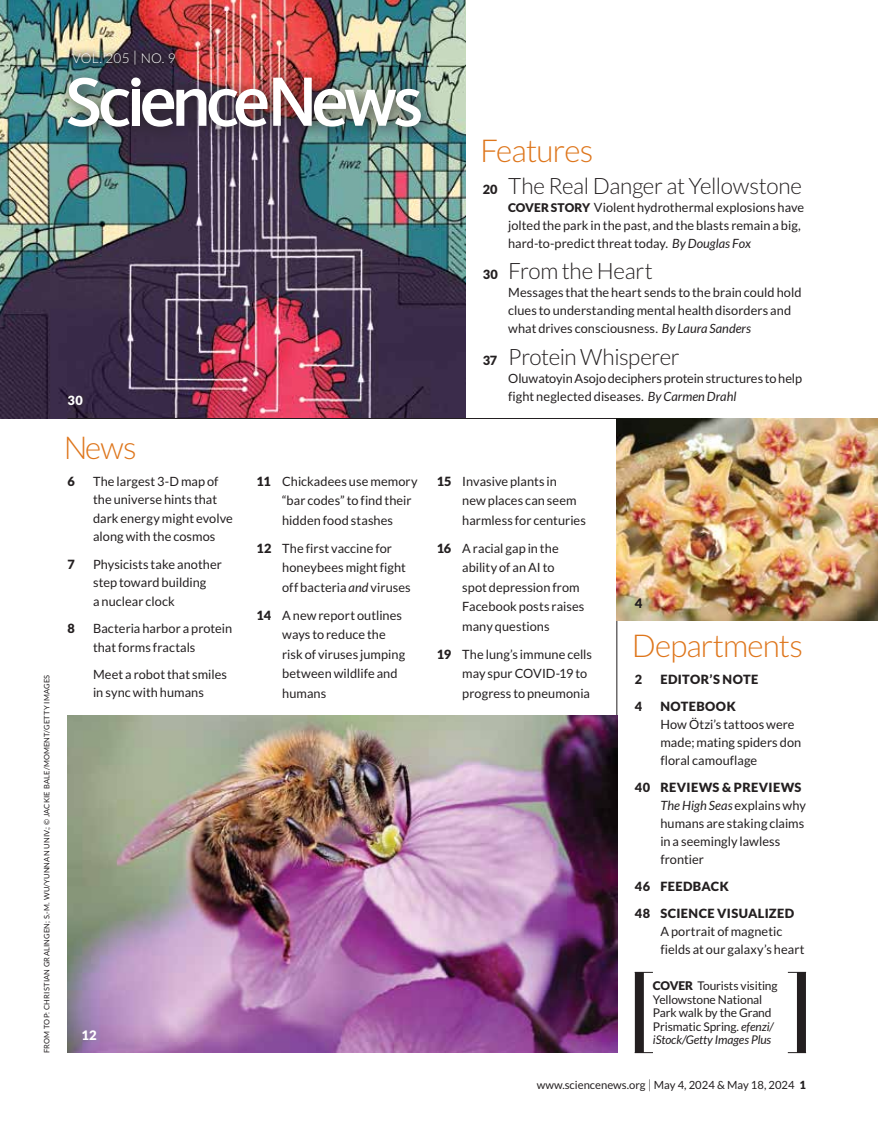
<style>
.page{position:relative;width:878px;height:1134px;background:#fff}
.page>*{position:absolute;margin:0;border:0;box-sizing:border-box;transform-origin:0 0}
.t1{font:300 31.5px "Lato";letter-spacing:-.025em;color:#de761c}
.t2{font:300 22.5px "Lato";letter-spacing:-.015em;color:#231f20}
.t3{font:300 13.5px "Lato";letter-spacing:.025em;color:#fff}
.t4{font:900 13.2px "Lato";color:#fff}
.t5{font:900 13.2px "Lato";color:#231f20}
.t6{font:12.75px/19.4px "Lato";letter-spacing:.005em;color:#231f20}
.t7{font:900 12.75px/27px "Lato";letter-spacing:.03em;color:#231f20}
.t8{font:900 12.75px "Lato";color:#fff}
.t9{font:12px/13.5px "Lato";letter-spacing:-.01em;color:#231f20}
.t10{font:11.25px "Lato";color:#231f20}
.t11{font:7.5px "Lato";letter-spacing:.025em;color:#231f20}
.s1{font-size:15px}
.s2{font-weight:900;font-size:12.75px}
.s3{font-weight:900;font-size:12px}
.s4{font-style:italic}
.s5{font-weight:900}
.s6{font-weight:300;font-size:12.75px}
</style>
<div class="page">
<img style="left:0;top:0;width:465px;height:419px">
<div style="left:66px;top:44px;width:118px;height:29px;background:#231f20;opacity:.55"></div>
<div style="left:634px;top:972px;width:10px;height:81px;background:#231f20"></div>
<div style="left:796px;top:972px;width:10px;height:81px;background:#231f20"></div>
<hr style="left:68px;top:418px;width:738px;height:1px;background:#231f20">
<hr style="left:616px;top:441px;width:1px;height:612px;background:#231f20">
<div style="left:56px;top:65px;width:381px;height:78px;background:#231f20;opacity:.8"></div>
<svg style="left:68px;top:78px;width:62px;height:49px"></svg>
<div style="left:131px;top:78px;width:10px;height:9px;background:#fff;border-radius:50%"></div>
<div style="left:132px;top:90px;width:8px;height:36px;background:#fff"></div>
<img style="left:142px;top:78px;width:279px;height:49px">
<img style="left:68px;top:716px;width:549px;height:337px">
<img style="left:616px;top:418px;width:262px;height:203px">
<p class="t3" style="left:72px;top:51px;width:105px">VOL. 205 <span class="s1">|</span> NO. 9</p>
<p class="t11" style="left:43px;top:1053px;width:380px;rotate:-90deg">FROM TOP: CHRISTIAN GRALINGEN; S.-M. WU/YUNNAN UNIV.; © JACKIE BALE/MOMENT/GETTY IMAGES</p>
<p class="t8" style="left:68px;top:393px;width:17px">30</p>
<h1 class="t1" style="left:64px;top:431px;width:74px">News</h1>
<p class="t7" style="left:68px;top:468px;width:9px">6</p>
<p class="t6" style="left:93px;top:472px;width:141px;line-height:18.5px">The largest 3-D map of the universe hints that dark energy might evolve along with the cosmos</p>
<p class="t7" style="left:68px;top:550px;width:9px">7</p>
<p class="t6" style="left:93px;top:555px;width:130px;line-height:18.5px">Physicists take another step toward building<br>a nuclear clock</p>
<p class="t7" style="left:68px;top:615px;width:9px">8</p>
<p class="t6" style="left:93px;top:619px;width:141px;line-height:18.5px">Bacteria harbor a protein that forms fractals</p>
<p class="t6" style="left:93px;top:665px;width:135px;line-height:18.5px">Meet a robot that smiles in sync with humans</p>
<p class="t4" style="left:81px;top:1027px;width:17px">12</p>
<h1 class="t1" style="left:480px;top:134px;width:115px">Features</h1>
<h2 class="t2" style="left:482px;top:173px;width:321px"><span class="s2">20</span> The Real Danger at Yellowstone</h2>
<p class="t6" style="left:508px;top:198px;width:297px;line-height:18px"><span class="s3">COVER STORY</span> Violent hydrothermal explosions have jolted the park in the past, and the blasts remain a big, hard-to-predict threat today. <span class="s4">By Douglas Fox</span></p>
<h2 class="t2" style="left:482px;top:259px;width:172px"><span class="s2">30</span> From the Heart</h2>
<p class="t6" style="left:508px;top:283px;width:295px;line-height:18px">Messages that the heart sends to the brain could hold clues to understanding mental health disorders and what drives consciousness. <span class="s4">By Laura Sanders</span></p>
<h2 class="t2" style="left:482px;top:344px;width:199px"><span class="s2">37</span> Protein Whisperer</h2>
<p class="t6" style="left:508px;top:369px;width:295px;line-height:18px">Oluwatoyin Asojo deciphers protein structures to help fight neglected diseases. <span class="s4">By Carmen Drahl</span></p>
<p class="t6" style="left:282px;top:472px;width:137px;text-indent:-26px"><span class="s5">11</span> Chickadees use memory “bar codes” to find their hidden food stashes</p>
<p class="t6" style="left:282px;top:539px;width:130px;text-indent:-26px"><span class="s5">12</span> The first vaccine for honeybees might fight off bacteria <span class="s4">and</span> viruses</p>
<p class="t6" style="left:282px;top:606px;width:125px;text-indent:-26px"><span class="s5">14</span> A new report outlines ways to reduce the risk of viruses jumping between wildlife and humans</p>
<p class="t6" style="left:462px;top:472px;width:125px;text-indent:-26px"><span class="s5">15</span> Invasive plants in<br>new places can seem harmless for centuries</p>
<p class="t6" style="left:462px;top:539px;width:124px;text-indent:-26px"><span class="s5">16</span> A racial gap in the ability of an AI to<br>spot depression from<br>Facebook posts raises many questions</p>
<p class="t6" style="left:462px;top:645px;width:131px;text-indent:-26px"><span class="s5">19</span> The lung’s immune cells may spur COVID-19 to progress to pneumonia</p>
<p class="t5" style="left:634px;top:595px;width:9px">4</p>
<h1 class="t1" style="left:632px;top:629px;width:173px">Departments</h1>
<p class="t7" style="left:634px;top:666px;width:9px">2</p>
<p class="t7" style="left:660px;top:666px;width:99px">EDITOR’S NOTE</p>
<p class="t7" style="left:634px;top:693px;width:9px">4</p>
<p class="t7" style="left:660px;top:693px;width:77px">NOTEBOOK</p>
<p class="t6" style="left:660px;top:715px;width:142px;line-height:18px">How Ötzi’s tattoos were made; mating spiders don floral camouflage</p>
<p class="t6" style="left:660px;top:778px;width:147px;line-height:18px;text-indent:-26px"><span class="s5">40 REVIEWS &amp; PREVIEWS<br></span><span class="s4">The High Seas</span> explains why humans are staking claims in a seemingly lawless frontier</p>
<p class="t7" style="left:634px;top:873px;width:161px">46 FEEDBACK<br>48 SCIENCE VISUALIZED</p>
<p class="t6" style="left:660px;top:922px;width:146px;line-height:18px">A portrait of magnetic fields at our galaxy’s heart</p>
<p class="t9" style="left:652px;top:979px;width:126px"><span class="s5">COVER</span> Tourists visiting<br>Yellowstone National<br>Park walk by the Grand<br>Prismatic Spring. <span class="s4">efenzi/ iStock/Getty Images Plus</span></p>
<p class="t10" style="left:537px;top:1079px;width:270px">www.sciencenews.org <span class="s6">|</span> May 4, 2024 &amp; May 18, 2024 <span class="s5">1</span></p>
</div>
